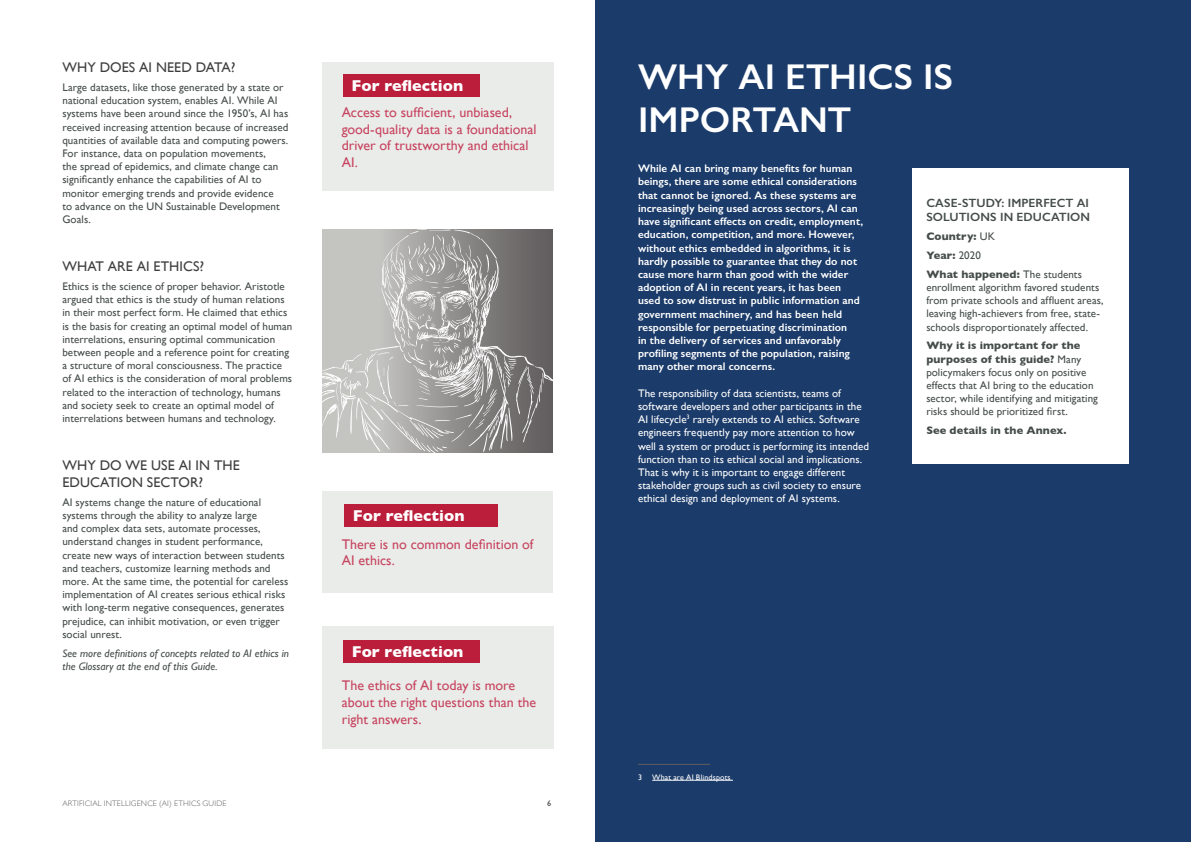
<style>
.page{position:relative;width:1191px;height:842px;background:#fff}
.page>*{position:absolute;margin:0;border:0;box-sizing:border-box;transform-origin:0 0}
.t1{font:600 36px/43.2px "Gill Sans";color:#fff}
.t2{font:700 16px "Gill Sans";letter-spacing:.005em;color:#fff}
.t3{font:14px/16.8px "Gill Sans";color:#c74460}
.t4{font:14px/16.8px "Gill Sans";letter-spacing:.005em;color:#3e3e3f}
.t5{font:600 12px/14.4px "Gill Sans";letter-spacing:.005em;color:#454d4a}
.t6{font:11px/13.2px "Gill Sans";letter-spacing:.005em;color:#454d4a}
.t7{font:600 11px/13.2px "Gill Sans";letter-spacing:.005em;color:#fff}
.t8{font:11px/13.2px "Gill Sans";letter-spacing:.005em;color:#fff}
.t9{font:italic 11px/13.2px "Gill Sans";letter-spacing:.005em;color:#454d4a}
.t10{font:700 11px/18.9px "Gill Sans";letter-spacing:.01em;color:#454d4a}
.t11{font:300 8px "Gill Sans";letter-spacing:.025em;color:#625e5f}
.t12{font:8px "Gill Sans";letter-spacing:.015em;color:#fff}
.t13{font:600 8px "Gill Sans";color:#625e5f}
.s1{font-weight:400}
.s2{font-weight:700}
</style>
<div class="page">
<div style="left:595px;top:0;width:596px;height:842px;background:#1b3b6a"></div>
<hr style="left:638px;top:764px;width:72px;height:1px;background:#625e5f">
<hr style="left:652px;top:780px;width:81px;height:1px;background:#fff">
<div style="left:912px;top:168px;width:216px;height:296px;background:#fff"></div>
<div style="left:322px;top:62px;width:231px;height:129px;background:#eaece9"></div>
<div style="left:343px;top:75px;width:136px;height:22px;background:#ba1e3b"></div>
<div style="left:322px;top:491px;width:230px;height:101px;background:#eaece9"></div>
<div style="left:344px;top:504px;width:154px;height:23px;background:#ba1e3b"></div>
<div style="left:322px;top:626px;width:231px;height:122px;background:#eaece9"></div>
<div style="left:343px;top:640px;width:136px;height:23px;background:#ba1e3b"></div>
<svg style="left:322px;top:229px;width:231px;height:224px;background:#a6a4a3"></svg>
<p class="t4" style="left:62px;top:59px;width:174px">WHY DOES AI NEED DATA?</p>
<p class="t6" style="left:62px;top:80px;width:227px">Large datasets, like those generated by a state or national education system, enables AI. While AI systems have been around since the 1950’s, AI has received increasing attention because of increased quantities of available data and computing powers.<br>For instance, data on population movements,<br>the spread of epidemics, and climate change can significantly enhance the capabilities of AI to monitor emerging trends and provide evidence<br>to advance on the UN Sustainable Development Goals.</p>
<p class="t4" style="left:62px;top:258px;width:143px">WHAT ARE AI ETHICS?</p>
<p class="t6" style="left:62px;top:279px;width:231px">Ethics is the science of proper behavior. Aristotle argued that ethics is the study of human relations in their most perfect form. He claimed that ethics is the basis for creating an optimal model of human interrelations, ensuring optimal communication between people and a reference point for creating a structure of moral consciousness. The practice of AI ethics is the consideration of moral problems related to the interaction of technology, humans and society seek to create an optimal model of interrelations between humans and technology.</p>
<p class="t4" style="left:62px;top:457px;width:179px">WHY DO WE USE AI IN THE<br>EDUCATION SECTOR?</p>
<p class="t6" style="left:62px;top:495px;width:227px">AI systems change the nature of educational systems through the ability to analyze large<br>and complex data sets, automate processes, understand changes in student performance, create new ways of interaction between students and teachers, customize learning methods and more. At the same time, the potential for careless implementation of AI creates serious ethical risks with long-term negative consequences, generates prejudice, can inhibit motivation, or even trigger social unrest.</p>
<p class="t9" style="left:62px;top:646px;width:228px">See more definitions of concepts related to AI ethics in the Glossary at the end of this Guide.</p>
<h2 class="t2" style="left:351px;top:73px;width:113px">For reflection</h2>
<p class="t3" style="left:342px;top:104px;width:196px">Access to sufficient, unbiased, good-quality data is a foundational driver of trustworthy and ethical<br>AI.</p>
<h2 class="t2" style="left:353px;top:503px;width:113px">For reflection</h2>
<p class="t3" style="left:342px;top:535px;width:193px">There is no common definition of<br>AI ethics.</p>
<h2 class="t2" style="left:352px;top:639px;width:113px">For reflection</h2>
<p class="t3" style="left:342px;top:677px;width:196px">The ethics of AI today is more about the right questions than the right answers.</p>
<p class="t11" style="left:62px;top:797px;width:166px">ARTIFICIAL INTELLIGENCE (AI) ETHICS GUIDE</p>
<p class="t13" style="left:547px;top:798px;width:6px">6</p>
<h1 class="t1" style="left:638px;top:54px;width:316px">WHY AI ETHICS IS<br>IMPORTANT</h1>
<p class="t7" style="left:638px;top:162px;width:227px">While AI can bring many benefits for human beings, there are some ethical considerations that cannot be ignored. As these systems are increasingly being used across sectors, AI can have significant effects on credit, employment, education, competition, and more. However, without ethics embedded in algorithms, it is hardly possible to guarantee that they do not cause more harm than good with the wider adoption of AI in recent years, it has been used to sow distrust in public information and government machinery, and has been held responsible for perpetuating discrimination<br>in the delivery of services and unfavorably profiling segments of the population, raising many other moral concerns.</p>
<p class="t8" style="left:638px;top:386px;width:233px">The responsibility of data scientists, teams of software developers and other participants in the AI lifecycle<sup>3</sup> rarely extends to AI ethics. Software engineers frequently pay more attention to how well a system or product is performing its intended function than to its ethical social and implications.<br>That is why it is important to engage different stakeholder groups such as civil society to ensure ethical design and deployment of AI systems.</p>
<p class="t5" style="left:926px;top:195px;width:165px">CASE-STUDY: IMPERFECT AI<br>SOLUTIONS IN EDUCATION</p>
<p class="t10" style="left:926px;top:227px;width:157px">Country: <span class="s1">UK<br></span>Year: <span class="s1">2020<br></span>What happened: <span class="s1">The students</span></p>
<p class="t6" style="left:926px;top:281px;width:179px">enrollment algorithm favored students from private schools and affluent areas, leaving high-achievers from free, state&shy;schools disproportionately affected.</p>
<p class="t6" style="left:926px;top:339px;width:173px"><span class="s2">Why it is important for the purposes of this guide?</span> Many policymakers focus only on positive effects that AI bring to the education sector, while identifying and mitigating risks should be prioritized first.</p>
<p class="t10" style="left:926px;top:421px;width:142px">See details in the Annex.</p>
<p class="t12" style="left:638px;top:772px;width:5px">3</p>
<p class="t12" style="left:652px;top:772px;width:80px">What are AI Blindspots</p>
</div>
